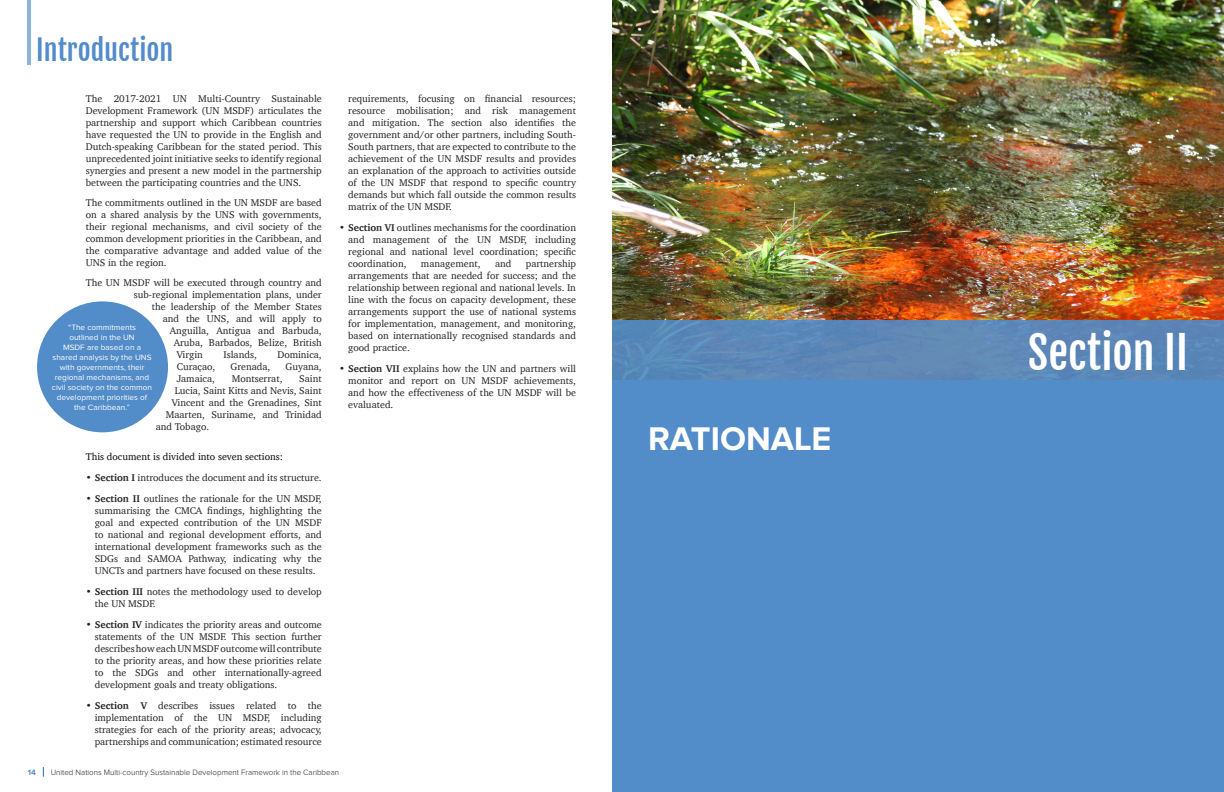
<style>
.page{position:relative;width:1224px;height:792px;background:#fff}
.page>*{position:absolute;margin:0;border:0;box-sizing:border-box;transform-origin:0 0}
.t1{font:44px "Fjalla One";color:#fff}
.t2{font:700 34px "Proxima Nova";color:#fff}
.t3{font:28px "Fjalla One";color:#528cc9}
.t4{font:10px/12px "Charter";color:#231f20;text-align:justify}
.t5{font:10px "Charter";color:#040503}
.t6{font:8px/10px "Proxima Nova";color:#fff;text-align:center}
.t7{font:300 8px "Proxima Nova";color:#231f20}
.t8{font:700 8px "Proxima Nova";color:#528cc9}
.s1{font-weight:700}
</style>
<div class="page">
<img style="left:612px;top:0;width:612px;height:320px">
<hr style="left:27px;top:0;width:4px;height:65px;background:#8fb4dc">
<div style="left:37px;top:301px;width:131px;height:131px;background:#528cc9;border-radius:50%"></div>
<div style="left:612px;top:381px;width:612px;height:411px;background:#528cc9"></div>
<div style="left:612px;top:320px;width:612px;height:61px;background:#5c87b6"></div>
<p class="t3" style="left:36px;top:32px;width:139px">Introduction</p>
<p class="t4" style="left:86px;top:92px;width:238px">The 2017-2021 UN Multi-Country Sustainable Development Framework (UN MSDF) articulates the partnership and support which Caribbean countries have requested the UN to provide in the English and Dutch-speaking Caribbean for the stated period. This unprecedented joint initiative seeks to identify regional synergies and present a new model in the partnership between the participating countries and the UNS.</p>
<p class="t4" style="left:86px;top:196px;width:238px">The commitments outlined in the UN MSDF are based on a shared analysis by the UNS with governments, their regional mechanisms, and civil society of the common development priorities in the Caribbean, and the comparative advantage and added value of the UNS in the region.</p>
<p class="t4" style="left:86px;top:276px;width:237px">The UN MSDF will be executed through country and</p>
<p class="t4" style="left:134px;top:288px;width:190px">sub-regional implementation plans, under</p>
<p class="t4" style="left:152px;top:300px;width:171px">the leadership of the Member States</p>
<p class="t4" style="left:163px;top:312px;width:160px">and the UNS, and will apply to</p>
<p class="t4" style="left:170px;top:324px;width:154px">Anguilla, Antigua and Barbuda,</p>
<p class="t4" style="left:174px;top:336px;width:150px">Aruba, Barbados, Belize, British</p>
<p class="t4" style="left:177px;top:348px;width:28px">Virgin</p>
<p class="t4" style="left:224px;top:348px;width:35px">Islands,</p>
<p class="t4" style="left:277px;top:348px;width:46px">Dominica,</p>
<p class="t4" style="left:177px;top:360px;width:40px">Curaҫao,</p>
<p class="t4" style="left:231px;top:360px;width:41px">Grenada,</p>
<p class="t4" style="left:286px;top:360px;width:38px">Guyana,</p>
<p class="t4" style="left:177px;top:372px;width:40px">Jamaica,</p>
<p class="t4" style="left:232px;top:372px;width:52px">Montserrat,</p>
<p class="t4" style="left:299px;top:372px;width:24px">Saint</p>
<p class="t4" style="left:175px;top:384px;width:149px">Lucia, Saint Kitts and Nevis, Saint</p>
<p class="t4" style="left:172px;top:396px;width:152px">Vincent and the Grenadines, Sint</p>
<p class="t4" style="left:166px;top:408px;width:158px">Maarten, Suriname, and Trinidad</p>
<p class="t4" style="left:156px;top:420px;width:55px">and Tobago.</p>
<p class="t5" style="left:86px;top:448px;width:199px">This document is divided into seven sections:</p>
<p class="t4" style="left:86px;top:471px;width:238px"><span class="s1">• Section I</span> introduces the document and its structure.</p>
<p class="t4" style="left:95px;top:492px;width:229px;text-indent:-9px"><span class="s1">• Section II</span> outlines the rationale for the UN MSDF, summarising the CMCA findings, highlighting the goal and expected contribution of the UN MSDF to national and regional development efforts, and international development frameworks such as the SDGs and SAMOA Pathway, indicating why the UNCTs and partners have focused on these results.</p>
<p class="t4" style="left:95px;top:585px;width:229px;text-indent:-9px"><span class="s1">• Section III</span> notes the methodology used to develop the UN MSDF.</p>
<p class="t4" style="left:95px;top:618px;width:229px;text-indent:-9px"><span class="s1">• Section IV</span> indicates the priority areas and outcome statements of the UN MSDF. This section further describes how each UN MSDF outcome will contribute to the priority areas, and how these priorities relate to the SDGs and other internationally-agreed development goals and treaty obligations.</p>
<p class="t4" style="left:95px;top:699px;width:229px;text-indent:-9px"><span class="s1">• Section V</span> describes issues related to the implementation of the UN MSDF, including strategies for each of the priority areas; advocacy, partnerships and communication; estimated resource</p>
<p class="t6" style="left:52px;top:323px;width:102px">“The commitments<br>outlined in the UN<br>MSDF are based on a shared analysis by the UNS with governments, their regional mechanisms, and civil society on the common development priorities of the Caribbean.”</p>
<p class="t4" style="left:348px;top:92px;width:229px">requirements, focusing on financial resources; resource mobilisation; and risk management and mitigation. The section also identifies the government and/or other partners, including South-South partners, that are expected to contribute to the achievement of the UN MSDF results and provides an explanation of the approach to activities outside of the UN MSDF that respond to specific country demands but which fall outside the common results matrix of the UN MSDF.</p>
<p class="t4" style="left:348px;top:221px;width:229px;text-indent:-9px"><span class="s1">• Section VI</span> outlines mechanisms for the coordination and management of the UN MSDF, including regional and national level coordination; specific coordination,</p>
<p class="t4" style="left:348px;top:257px;width:229px;text-indent:178px">partnership arrangements that are needed for success; and the relationship between regional and national levels. In line with the focus on capacity development, these arrangements support the use of national systems for implementation, management, and monitoring, based on internationally recognised standards and good practice.</p>
<p class="t4" style="left:348px;top:362px;width:229px;text-indent:-9px"><span class="s1">• Section VII</span> explains how the UN and partners will monitor and report on UN MSDF achievements, and how the effectiveness of the UN MSDF will be evaluated.</p>
<p class="t4" style="left:421px;top:257px;width:61px">management,</p>
<p class="t4" style="left:495px;top:257px;width:18px">and</p>
<p class="t8" style="left:28px;top:768px;width:10px">14</p>
<p class="t7" style="left:51px;top:768px;width:290px">United Nations Multi-country Sustainable Development Framework in the Caribbean</p>
<p class="t2" style="left:648px;top:419px;width:185px">RATIONALE</p>
<p class="t1" style="left:1028px;top:325px;width:162px">Section II</p>
</div>
